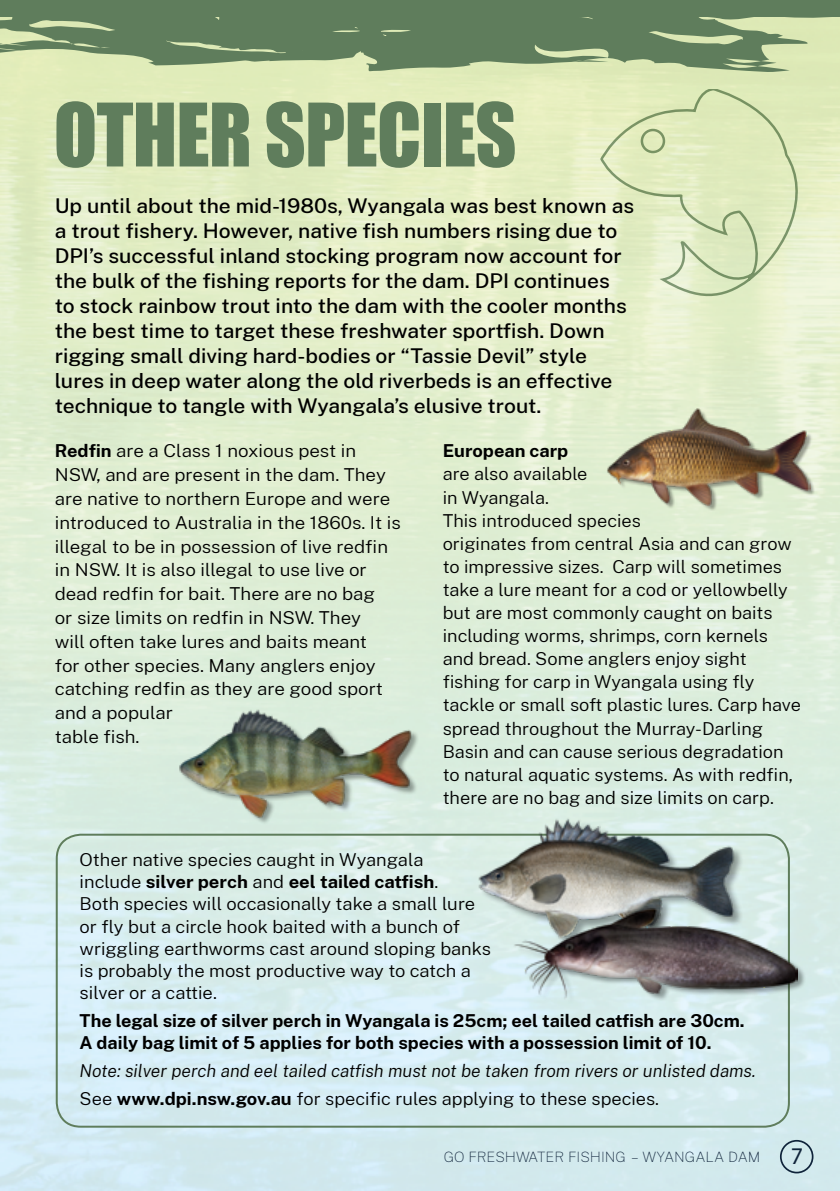
<style>
.page{position:relative;width:840px;height:1191px;background:#fff}
.page>*{position:absolute;margin:0;border:0;box-sizing:border-box;transform-origin:0 0}
.t1{font:80.8px "Impact";letter-spacing:-.01em;color:#5f7d5c}
.t2{font:24px "Myriad Pro";color:#0f233a}
.Body_Copy__RL{font:500 20px/25px "Public Sans NSW";color:#000;scale:1.05 1}
.Body_Copy__RL-2{font:300 17.6px/23px "Public Sans NSW";color:#000;scale:1.04 1}
.Body_Copy__RL-3{font:300 17.6px/23.8px "Public Sans NSW";color:#000;scale:1.07 1}
.Body_Copy__RL-4{font:300 17.6px/22.2px "Public Sans NSW";color:#000;scale:1.05 1}
.Body_Copy__RL-5{font:700 17.6px/22.2px "Public Sans NSW";color:#000}
.Body_Copy__RL-6{font:italic 300 17.6px "Public Sans NSW";color:#000}
.t3{font:100 14px "Public Sans NSW";color:#0f233a;scale:1.05 1}
.s1{font-weight:700}
</style>
<div class="page">
<img style="left:0;top:72px;width:839px;height:1119px">
<svg style="left:0;top:16px;width:839px;height:56px;background:#879f79"></svg>
<div style="left:779px;top:1140px;width:34px;height:33px;border:2px solid #0f233a;border-radius:50%"></div>
<div style="left:181px;top:712px;width:237px;height:113px;background:#000;opacity:.35"></div>
<img style="left:178px;top:707px;width:235px;height:112px">
<div style="left:56px;top:833px;width:733px;height:294px;border:2px solid #5f7d5c;border-radius:24px"></div>
<div style="left:480px;top:818px;width:264px;height:129px;background:#000;opacity:.35"></div>
<img style="left:473px;top:816px;width:263px;height:123px">
<div style="left:610px;top:411px;width:204px;height:100px;background:#000;opacity:.35"></div>
<img style="left:606px;top:408px;width:203px;height:97px">
<svg style="left:598px;top:89px;width:212px;height:211px;background:#dde8be"></svg>
<div style="left:0;top:0;width:839px;height:16px;background:#5f7d5c"></div>
<div style="left:516px;top:909px;width:290px;height:97px;background:#000;opacity:.35"></div>
<img style="left:513px;top:907px;width:284px;height:93px">
<p class="t1" style="left:54px;top:72px;width:464px">OTHER SPECIES</p>
<p class="Body_Copy__RL" style="left:55px;top:192px;width:553px">Up until about the mid-1980s, Wyangala was best known as a trout fishery. However, native fish numbers rising due to DPI’s successful inland stocking program now account for the bulk of the fishing reports for the dam. DPI continues to stock rainbow trout into the dam with the cooler months the best time to target these freshwater sportfish. Down rigging small diving hard-bodies or “Tassie Devil” style lures in deep water along the old riverbeds is an effective technique to tangle with Wyangala’s elusive trout.</p>
<p class="Body_Copy__RL-3" style="left:55px;top:438px;width:324px"><span class="s1">Redfin</span> are a Class 1 noxious pest in NSW, and are present in the dam. They are native to northern Europe and were introduced to Australia in the 1860s. It is illegal to be in possession of live redfin in NSW. It is also illegal to use live or dead redfin for bait. There are no bag<br>or size limits on redfin in NSW. They<br>will often take lures and baits meant<br>for other species. Many anglers enjoy catching redfin as they are good sport and a popular<br>table fish.</p>
<p class="Body_Copy__RL-2" style="left:442px;top:438px;width:346px"><span class="s1">European carp<br></span>are also available<br>in Wyangala.<br>This introduced species<br>originates from central Asia and can grow to impressive sizes. Carp will sometimes take a lure meant for a cod or yellowbelly but are most commonly caught on baits including worms, shrimps, corn kernels and bread. Some anglers enjoy sight fishing for carp in Wyangala using fly tackle or small soft plastic lures. Carp have spread throughout the Murray-Darling Basin and can cause serious degradation to natural aquatic systems. As with redfin, there are no bag and size limits on carp.</p>
<p class="Body_Copy__RL-4" style="left:79px;top:847px;width:393px">Other native species caught in Wyangala<br>include <span class="s1">silver perch</span> and <span class="s1">eel tailed catfish</span>.<br>Both species will occasionally take a small lure or fly but a circle hook baited with a bunch of wriggling earthworms cast around sloping banks is probably the most productive way to catch a silver or a cattie.</p>
<p class="Body_Copy__RL-5" style="left:79px;top:1008px;width:666px">The legal size of silver perch in Wyangala is 25cm; eel tailed catfish are 30cm.<br>A daily bag limit of 5 applies for both species with a possession limit of 10.</p>
<p class="Body_Copy__RL-6" style="left:79px;top:1058px;width:677px">Note: silver perch and eel tailed catfish must not be taken from rivers or unlisted dams.</p>
<p class="Body_Copy__RL-2" style="left:79px;top:1085px;width:558px">See <span class="s1">www.dpi.nsw.gov.au</span> for specific rules applying to these species.</p>
<p class="t3" style="left:443px;top:1147px;width:303px">GO FRESHWATER FISHING – WYANGALA DAM</p>
<h2 class="t2" style="left:790px;top:1141px;width:14px">7</h2>
</div>
